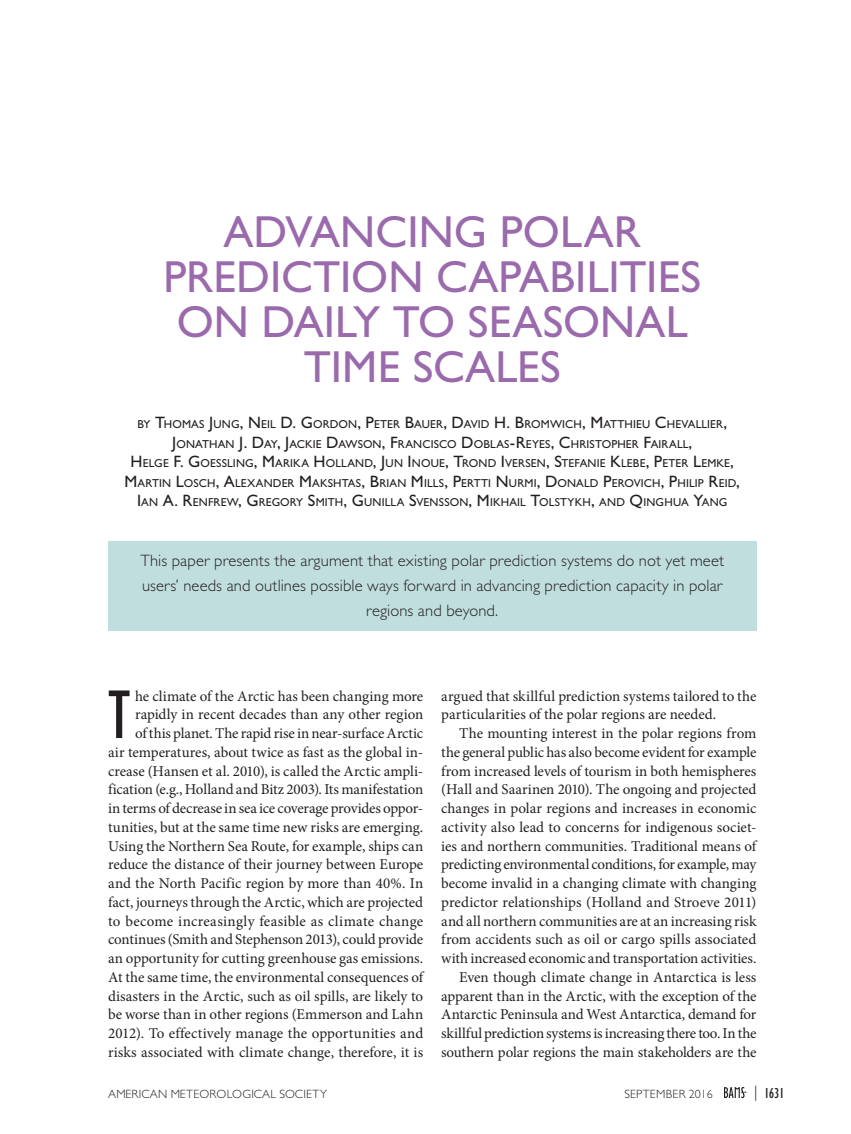
<style>
.page{position:relative;width:851px;height:1134px;background:#fff}
.page>*{position:absolute;margin:0;border:0;box-sizing:border-box;transform-origin:0 0}
.t1{font:condensed 71.1px "Gill Sans Std";color:#231f20}
.t2{font:45px/45px "Gill Sans Std";color:#9a6aad;text-align:center}
.t3{font:300 16.5px/24.8px "Gill Sans Std";letter-spacing:.005em;color:#231f20;text-align:center}
.t4{font:15px/18.8px "Minion Pro";letter-spacing:-.005em;color:#231f20;text-align:right}
.t5{font:condensed 15px "Gill Sans Std";color:#231f20}
.t6{font:300 12px "Gill Sans Std";letter-spacing:.02em;color:#231f20}
.t7{font:11.55px/19.5px "Gill Sans Std";letter-spacing:.015em;color:#231f20;text-align:center}
.s1{font-size:16.5px}
.s2{font-weight:300;font-stretch:normal}
</style>
<div class="page">
<div style="left:108px;top:541px;width:648px;height:90px;background:#c1dedf"></div>
<svg style="left:724px;top:1087px;width:22px;height:11px"></svg>
<h2 class="t2" style="left:163px;top:209px;width:539px">ADVANCING POLAR<br>PREDICTION CAPABILITIES<br>ON DAILY TO SEASONAL<br>TIME SCALES</h2>
<p class="t7" style="left:125px;top:415px;width:616px">BY <span class="s1">T</span>HOMAS <span class="s1">J</span>UNG<span class="s1">, N</span> EIL <span class="s1">D. G</span> ORDON<span class="s1">, P</span>ETER <span class="s1">B</span>AUER<span class="s1">, D</span>AVID <span class="s1">H. B</span>ROMWICH<span class="s1">, M</span>ATTHIEU <span class="s1">C</span>HEVALLIER<span class="s1">, J</span>ONATHAN <span class="s1">J. D</span>AY<span class="s1">, J</span>ACKIE <span class="s1">D</span>AWSON<span class="s1">, F</span>RANCISCO <span class="s1">D</span>OBLAS<span class="s1">-R</span>EYES<span class="s1">, C</span>HRISTOPHER <span class="s1">F</span>AIRALL<span class="s1">,<br>H</span> ELGE <span class="s1">F. G</span> OESSLING<span class="s1">, M</span>ARIKA <span class="s1">H</span> OLLAND<span class="s1">, J</span>UN <span class="s1">I</span> NOUE<span class="s1">, T</span>ROND <span class="s1">I</span>VERSEN<span class="s1">, S</span>TEFANIE <span class="s1">K</span>LEBE<span class="s1">, P</span>ETER <span class="s1">L</span>EMKE<span class="s1">, M</span>ARTIN <span class="s1">L</span>OSCH<span class="s1">, A</span>LEXANDER <span class="s1">M</span>AKSHTAS<span class="s1">, B</span>RIAN <span class="s1">M</span> ILLS<span class="s1">, P</span>ERTTI <span class="s1">N</span> URMI<span class="s1">, D</span>ONALD <span class="s1">P</span>EROVICH<span class="s1">, P</span>HILIP <span class="s1">R</span>EID<span class="s1">, I</span>AN <span class="s1">A. R</span>ENFREW<span class="s1">, G</span> REGORY <span class="s1">S</span>MITH<span class="s1">, G</span> UNILLA <span class="s1">S</span>VENSSON<span class="s1">, M</span> IKHAIL <span class="s1">T</span>OLSTYKH<span class="s1">,</span> AND <span class="s1">Q</span>INGHUA <span class="s1">Y</span>ANG</p>
<p class="t3" style="left:140px;top:549px;width:585px">This paper presents the argument that existing polar prediction systems do not yet meet users’ needs and outlines possible ways forward in advancing prediction capacity in polar regions and beyond.</p>
<p class="t4" style="left:108px;top:686px;width:317px">he climate of the Arctic has been changing more rapidly in recent decades than any other region<br>of this planet. The rapid rise in near-surface Arctic<br>air temperatures, about twice as fast as the global in&shy;crease (Hansen et al. 2010), is called the Arctic ampli&shy;fication (e.g., Holland and Bitz 2003). Its manifestation in terms of decrease in sea ice coverage provides oppor&shy;tunities, but at the same time new risks are emerging.<br>Using the Northern Sea Route, for example, ships can reduce the distance of their journey between Europe and the North Pacific region by more than 40%. In fact, journeys through the Arctic, which are projected to become increasingly feasible as climate change continues (Smith and Stephenson 2013), could provide an opportunity for cutting greenhouse gas emissions.<br>At the same time, the environmental consequences of disasters in the Arctic, such as oil spills, are likely to be worse than in other regions (Emmerson and Lahn 2012). To effectively manage the opportunities and risks associated with climate change, therefore, it is</p>
<p class="t4" style="left:441px;top:686px;width:316px;text-align:left">argued that skillful prediction systems tailored to the particularities of the polar regions are needed.</p>
<h1 class="t1" style="left:108px;top:676px;width:24px">T</h1>
<p class="t4" style="left:441px;top:724px;width:317px">The mounting interest in the polar regions from the general public has also become evident for example from increased levels of tourism in both hemispheres (Hall and Saarinen 2010). The ongoing and projected changes in polar regions and increases in economic activity also lead to concerns for indigenous societ&shy;ies and northern communities. Traditional means of predicting environmental conditions, for example, may become invalid in a changing climate with changing predictor relationships (Holland and Stroeve 2011) and all northern communities are at an increasing risk from accidents such as oil or cargo spills associated with increased economic and transportation activities.<br>Even though climate change in Antarctica is less apparent than in the Arctic, with the exception of the Antarctic Peninsula and West Antarctica, demand for skillful prediction systems is increasing there too. In the southern polar regions the main stakeholders are the</p>
<p class="t6" style="left:108px;top:1087px;width:220px">AMERICAN METEOROLOGICAL SOCIETY</p>
<p class="t6" style="left:624px;top:1087px;width:90px">SEPTEMBER 2016</p>
<p class="t5" style="left:754px;top:1085px;width:32px"><span class="s2">|</span> 1631</p>
</div>
